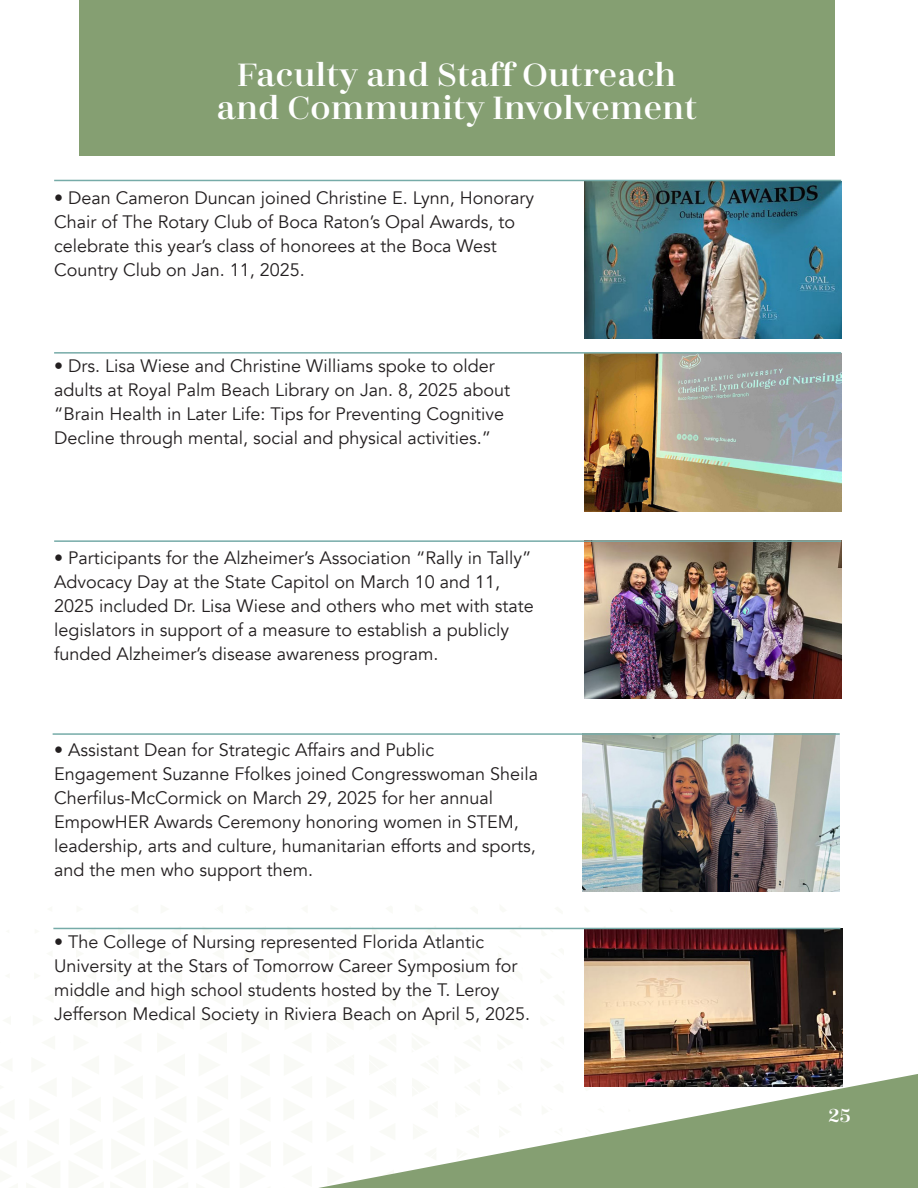
<style>
.page{position:relative;width:918px;height:1188px;background:#fff}
.page>*{position:absolute;margin:0;border:0;box-sizing:border-box;transform-origin:0 0}
.t1{font:600 36px "Zahrah";color:#fff}
.t2{font:600 21px "Zahrah";color:#fff}
.t3{font:18px/24px "Avenir";color:#231f20}
</style>
<div class="page">
<svg style="left:88px;top:927px;width:8px;height:3px"></svg>
<svg style="left:117px;top:927px;width:308px;height:3px"></svg>
<svg style="left:319px;top:1074px;width:599px;height:114px;fill:#859f72"></svg>
<div style="left:79px;top:0;width:756px;height:156px;background:#859f72"></div>
<img style="left:584px;top:181px;width:257px;height:158px">
<img style="left:584px;top:542px;width:257px;height:156px">
<img style="left:584px;top:354px;width:257px;height:158px">
<hr style="left:54px;top:180px;width:787px;height:1px;background:#76aba8">
<hr style="left:54px;top:352px;width:787px;height:2px;background:#76aba8">
<hr style="left:54px;top:540px;width:787px;height:2px;background:#76aba8">
<img style="left:582px;top:735px;width:258px;height:156px">
<hr style="left:53px;top:733px;width:787px;height:2px;background:#76aba8">
<img style="left:585px;top:929px;width:257px;height:158px">
<hr style="left:53px;top:928px;width:787px;height:1px;background:#76aba8">
<p class="t1" style="left:237px;top:55px;width:441px">Faculty and Staff Outreach</p>
<p class="t1" style="left:217px;top:88px;width:482px">and Community Involvement</p>
<p class="t3" style="left:54px;top:186px;width:482px">• Dean Cameron Duncan joined Christine E. Lynn, Honorary Chair of The Rotary Club of Boca Raton’s Opal Awards, to celebrate this year’s class of honorees at the Boca West Country Club on Jan. 11, 2025.</p>
<p class="t3" style="left:54px;top:354px;width:458px">• Drs. Lisa Wiese and Christine Williams spoke to older adults at Royal Palm Beach Library on Jan. 8, 2025 about “Brain Health in Later Life: Tips for Preventing Cognitive Decline through mental, social and physical activities.”</p>
<p class="t3" style="left:54px;top:546px;width:481px">• Participants for the Alzheimer’s Association “Rally in Tally” Advocacy Day at the State Capitol on March 10 and 11, 2025 included Dr. Lisa Wiese and others who met with state legislators in support of a measure to establish a publicly funded Alzheimer’s disease awareness program.</p>
<p class="t3" style="left:54px;top:738px;width:486px">• Assistant Dean for Strategic Affairs and Public Engagement Suzanne Ffolkes joined Congresswoman Sheila Cherfilus-McCormick on March 29, 2025 for her annual EmpowHER Awards Ceremony honoring women in STEM, leadership, arts and culture, humanitarian efforts and sports, and the men who support them.</p>
<p class="t3" style="left:54px;top:930px;width:478px">• The College of Nursing represented Florida Atlantic University at the Stars of Tomorrow Career Symposium for middle and high school students hosted by the T. Leroy Jefferson Medical Society in Riviera Beach on April 5, 2025.</p>
<p class="t2" style="left:829px;top:1103px;width:24px">25</p>
</div>
